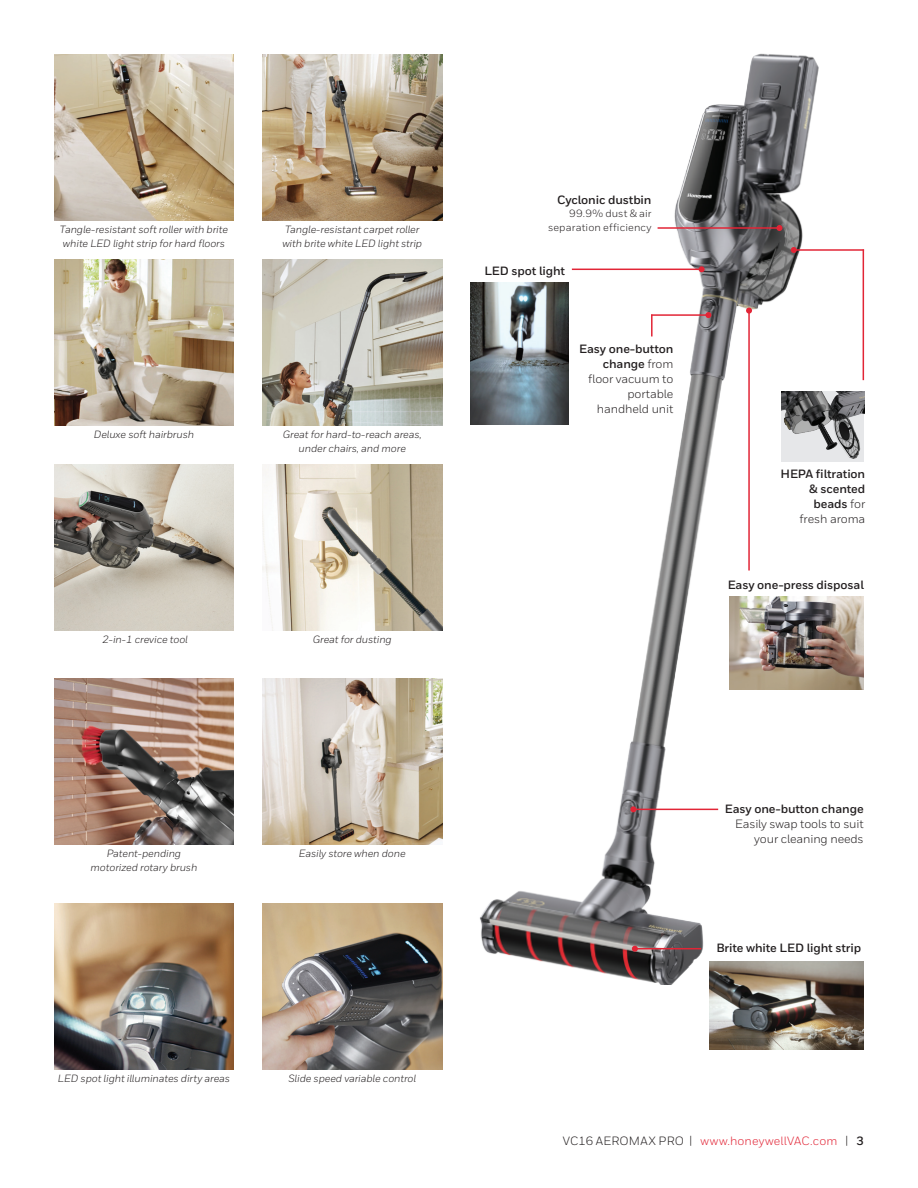
<style>
.page{position:relative;width:918px;height:1188px;background:#fff}
.page>*{position:absolute;margin:0;border:0;box-sizing:border-box;transform-origin:0 0}
.t1{font:700 12px "Honeywell Sans";letter-spacing:-.01em;color:#231f20}
.t2{font:12px/15px "Honeywell Sans";letter-spacing:-.01em;color:#231f20;text-align:right}
.MASTER__Header_Foote{font:12px "Honeywell Sans";letter-spacing:.01em;color:#e22536}
.t3{font:italic 10.5px "Honeywell Sans";letter-spacing:-.01em;color:#231f20}
.t4{font:10.5px "Honeywell Sans";letter-spacing:.01em;color:#231f20}
.s1{font-weight:700}
.s2{font-weight:400}
.s3{color:#231f20}
.s4{font-weight:700;color:#231f20}
</style>
<div class="page">
<img style="left:470px;top:53px;width:364px;height:933px">
<img style="left:262px;top:54px;width:180px;height:166px">
<img style="left:54px;top:54px;width:180px;height:166px">
<img style="left:262px;top:259px;width:180px;height:167px">
<img style="left:54px;top:259px;width:180px;height:167px">
<img style="left:262px;top:464px;width:180px;height:167px">
<img style="left:54px;top:464px;width:180px;height:167px">
<img style="left:262px;top:678px;width:180px;height:167px">
<img style="left:262px;top:903px;width:180px;height:166px">
<img style="left:54px;top:678px;width:180px;height:167px">
<img style="left:54px;top:903px;width:180px;height:166px">
<img style="left:730px;top:597px;width:133px;height:93px">
<hr style="left:658px;top:227px;width:121px;height:2px;background:#e22536">
<svg style="left:776px;top:225px;width:6px;height:6px"></svg>
<hr style="left:633px;top:809px;width:85px;height:1px;background:#e22536">
<svg style="left:630px;top:806px;width:6px;height:6px"></svg>
<hr style="left:651px;top:314px;width:57px;height:2px;background:#e22536">
<svg style="left:705px;top:312px;width:6px;height:6px"></svg>
<hr style="left:651px;top:315px;width:2px;height:21px;background:#e22536">
<hr style="left:794px;top:249px;width:70px;height:2px;background:#e22536">
<svg style="left:791px;top:247px;width:6px;height:6px"></svg>
<hr style="left:863px;top:249px;width:1px;height:131px;background:#e22536">
<img style="left:782px;top:392px;width:82px;height:70px">
<hr style="left:635px;top:948px;width:66px;height:1px;background:#e22536">
<svg style="left:632px;top:946px;width:6px;height:6px"></svg>
<img style="left:710px;top:962px;width:154px;height:87px">
<hr style="left:748px;top:311px;width:2px;height:260px;background:#e22536">
<svg style="left:746px;top:308px;width:6px;height:6px"></svg>
<hr style="left:572px;top:269px;width:130px;height:1px;background:#e22536">
<svg style="left:699px;top:266px;width:6px;height:6px"></svg>
<img style="left:471px;top:282px;width:97px;height:142px">
<p class="t1" style="left:557px;top:192px;width:96px">Cyclonic dustbin</p>
<p class="t4" style="left:569px;top:207px;width:84px">99.9% dust &amp; air</p>
<p class="t3" style="left:60px;top:223px;width:170px">Tangle-resistant soft roller with brite</p>
<p class="t4" style="left:548px;top:221px;width:105px">separation efficiency</p>
<p class="t3" style="left:63px;top:237px;width:164px">white LED light strip for hard floors</p>
<p class="t3" style="left:285px;top:223px;width:136px">Tangle-resistant carpet roller</p>
<p class="t3" style="left:282px;top:237px;width:141px">with brite white LED light strip</p>
<p class="t3" style="left:94px;top:428px;width:102px">Deluxe soft hairbrush</p>
<p class="t3" style="left:283px;top:428px;width:140px">Great for hard-to-reach areas,</p>
<p class="t3" style="left:299px;top:442px;width:109px">under chairs, and more</p>
<p class="t3" style="left:102px;top:634px;width:87px">2-in-1 crevice tool</p>
<p class="t3" style="left:313px;top:634px;width:81px">Great for dusting</p>
<p class="t3" style="left:107px;top:847px;width:76px">Patent-pending</p>
<p class="t3" style="left:91px;top:861px;width:108px">motorized rotary brush</p>
<p class="t3" style="left:299px;top:847px;width:108px">Easily store when done</p>
<p class="t3" style="left:58px;top:1072px;width:174px">LED spot light illuminates dirty areas</p>
<p class="t3" style="left:288px;top:1072px;width:129px">Slide speed variable control</p>
<p class="t1" style="left:484px;top:264px;width:82px">LED spot light</p>
<p class="t1" style="left:579px;top:342px;width:96px">Easy one-button</p>
<p class="t2" style="left:588px;top:357px;width:87px"><span class="s1">change</span> from floor vacuum to portable</p>
<p class="t2" style="left:597px;top:402px;width:78px">handheld unit</p>
<p class="t1" style="left:781px;top:466px;width:86px">HEPA filtration</p>
<p class="t1" style="left:809px;top:481px;width:57px">&amp; scented</p>
<p class="t1" style="left:814px;top:496px;width:53px">beads <span class="s2">for</span></p>
<p class="t2" style="left:800px;top:511px;width:67px">fresh aroma</p>
<p class="t1" style="left:728px;top:578px;width:138px">Easy one-press disposal</p>
<p class="t2" style="left:725px;top:801px;width:140px"><span class="s1">Easy one-button change<br></span>Easily swap tools to suit your cleaning needs</p>
<p class="t1" style="left:716px;top:941px;width:146px">Brite white LED light strip</p>
<p class="MASTER__Header_Foote" style="left:563px;top:1133px;width:302px"><span class="s3">VC16 AEROMAX PRO |</span> www.honeywellVAC.com <span class="s3">|</span> <span class="s4">3</span></p>
</div>
